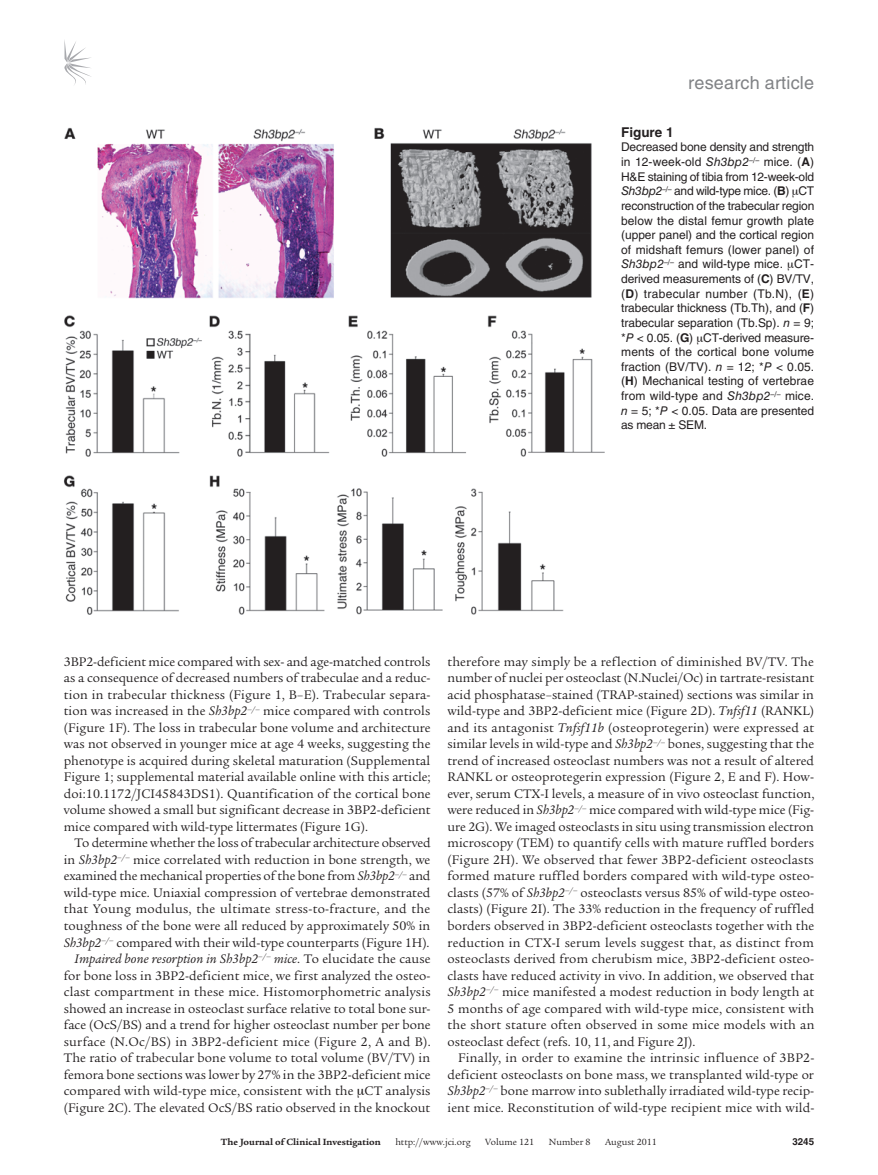
<style>
.page{position:relative;width:878px;height:1175px;background:#fff}
.page>*{position:absolute;margin:0;border:0;box-sizing:border-box;transform-origin:0 0}
.t1{font:18px "Helvetica LT Std";letter-spacing:.01em;color:#808285}
.t2{font:13.5px/16.5px "Legacy Serif Std";letter-spacing:.005em;color:#231f20;text-align:justify}
.t3{font:700 13.5px "Helvetica LT Std";color:#231f20}
.t4{font:12px/14.7px "Helvetica LT Std";color:#231f20;text-align:justify}
.t5{font:9.75px "Legacy Serif Std";color:#231f20}
.t6{font:700 9.75px "Legacy Serif Std";color:#231f20}
.t7{font:700 9.75px "Helvetica LT Std";color:#231f20}
.s1{font-style:italic}
.s2{font-weight:700}
</style>
<div class="page">
<svg style="left:64px;top:40px;width:27px;height:45px"></svg>
<img style="left:64px;top:127px;width:540px;height:488px">
<h1 class="t1" style="left:688px;top:73px;width:127px">research article</h1>
<p class="t3" style="left:621px;top:124px;width:54px">Figure 1</p>
<p class="t4" style="left:621px;top:140px;width:195px">Decreased bone density and strength in 12-week-old <span class="s1">Sh3bp2</span><sup>–/–</sup> mice. (<span class="s2">A</span>)<br>H&amp;E staining of tibia from 12-week-old <span class="s1">Sh3bp2</span><sup>–/–</sup> and wild-type mice. (<span class="s2">B</span>) CT reconstruction of the trabecular region below the distal femur growth plate (upper panel) and the cortical region of midshaft femurs (lower panel) of <span class="s1">Sh3bp2</span><sup>–/–</sup> and wild-type mice. CT&shy;derived measurements of (<span class="s2">C</span>) BV/TV, (<span class="s2">D</span>) trabecular number (Tb.N), (<span class="s2">E</span>) trabecular thickness (Tb.Th), and (<span class="s2">F</span>) trabecular separation (Tb.Sp). <span class="s1">n</span> = 9; *<span class="s1">P</span> &lt; 0.05. (<span class="s2">G</span>) CT-derived measure&shy;ments of the cortical bone volume fraction (BV/TV). <span class="s1">n</span> = 12; *<span class="s1">P</span> &lt; 0.05. (<span class="s2">H</span>) Mechanical testing of vertebrae from wild-type and <span class="s1">Sh3bp2</span><sup>–/–</sup> mice. <span class="s1">n</span> = 5; *<span class="s1">P</span> &lt; 0.05. Data are presented as mean ± SEM.</p>
<p class="t2" style="left:64px;top:653px;width:368px">3BP2-deficient mice compared with sex- and age-matched controls as a consequence of decreased numbers of trabeculae and a reduc&shy;tion in trabecular thickness (Figure 1, B–E). Trabecular separa&shy;tion was increased in the <span class="s1">Sh3bp2</span><sup>–/–</sup> mice compared with controls (Figure 1F). The loss in trabecular bone volume and architecture was not observed in younger mice at age 4 weeks, suggesting the phenotype is acquired during skeletal maturation (Supplemental Figure 1; supplemental material available online with this article; doi:10.1172/JCI45843DS1). Quantification of the cortical bone volume showed a small but significant decrease in 3BP2-deficient mice compared with wild-type littermates (Figure 1G).</p>
<p class="t2" style="left:64px;top:835px;width:368px;text-align:right">To determine whether the loss of trabecular architecture observed in <span class="s1">Sh3bp2</span><sup>–/–</sup> mice correlated with reduction in bone strength, we examined the mechanical properties of the bone from <span class="s1">Sh3bp2</span><sup>–/–</sup> and wild-type mice. Uniaxial compression of vertebrae demonstrated that Young modulus, the ultimate stress-to-fracture, and the toughness of the bone were all reduced by approximately 50% in <span class="s1">Sh3bp2</span><sup>–/–</sup> compared with their wild-type counterparts (Figure 1H).<br><span class="s1">Impaired bone resorption in Sh3bp2</span><sup>–/–</sup> <span class="s1">mice</span>. To elucidate the cause for bone loss in 3BP2-deficient mice, we first analyzed the osteo&shy;clast compartment in these mice. Histomorphometric analysis showed an increase in osteoclast surface relative to total bone sur&shy;face (OcS/BS) and a trend for higher osteoclast number per bone surface (N.Oc/BS) in 3BP2-deficient mice (Figure 2, A and B).<br>The ratio of trabecular bone volume to total volume (BV/TV) in femora bone sections was lower by 27% in the 3BP2-deficient mice compared with wild-type mice, consistent with the CT analysis (Figure 2C). The elevated OcS/BS ratio observed in the knockout</p>
<p class="t2" style="left:447px;top:653px;width:368px">therefore may simply be a reflection of diminished BV/TV. The number of nuclei per osteoclast (N.Nuclei/Oc) in tartrate-resistant acid phosphatase–stained (TRAP-stained) sections was similar in wild-type and 3BP2-deficient mice (Figure 2D). <span class="s1">Tnfsf11</span> (RANKL) and its antagonist <span class="s1">Tnfsf11b</span> (osteoprotegerin) were expressed at similar levels in wild-type and <span class="s1">Sh3bp2</span><sup>–/–</sup> bones, suggesting that the trend of increased osteoclast numbers was not a result of altered RANKL or osteoprotegerin expression (Figure 2, E and F). How&shy;ever, serum CTX-I levels, a measure of in vivo osteoclast function, were reduced in <span class="s1">Sh3bp2</span><sup>–/–</sup> mice compared with wild-type mice (Fig&shy;ure 2G). We imaged osteoclasts in situ using transmission electron microscopy (TEM) to quantify cells with mature ruffled borders (Figure 2H). We observed that fewer 3BP2-deficient osteoclasts formed mature ruffled borders compared with wild-type osteo&shy;clasts (57% of <span class="s1">Sh3bp2</span><sup>–/–</sup> osteoclasts versus 85% of wild-type osteo&shy;clasts) (Figure 2I). The 33% reduction in the frequency of ruffled borders observed in 3BP2-deficient osteoclasts together with the reduction in CTX-I serum levels suggest that, as distinct from osteoclasts derived from cherubism mice, 3BP2-deficient osteo&shy;clasts have reduced activity in vivo. In addition, we observed that <span class="s1">Sh3bp2</span><sup>–/–</sup> mice manifested a modest reduction in body length at 5 months of age compared with wild-type mice, consistent with the short stature often observed in some mice models with an osteoclast defect (refs. 10, 11, and Figure 2J).</p>
<p class="t2" style="left:447px;top:1049px;width:368px;text-indent:11px">Finally, in order to examine the intrinsic influence of 3BP2- deficient osteoclasts on bone mass, we transplanted wild-type or <span class="s1">Sh3bp2</span><sup>–/–</sup> bone marrow into sublethally irradiated wild-type recip&shy;ient mice. Reconstitution of wild-type recipient mice with wild-</p>
<p class="t6" style="left:221px;top:1135px;width:161px">The Journal of Clinical Investigation</p>
<p class="t5" style="left:395px;top:1136px;width:77px">http://www.jci.org</p>
<p class="t5" style="left:485px;top:1136px;width:50px">Volume 121</p>
<p class="t5" style="left:549px;top:1136px;width:43px">Number 8</p>
<p class="t5" style="left:605px;top:1136px;width:53px">August 2011</p>
<p class="t7" style="left:792px;top:1135px;width:23px">3245</p>
</div>
